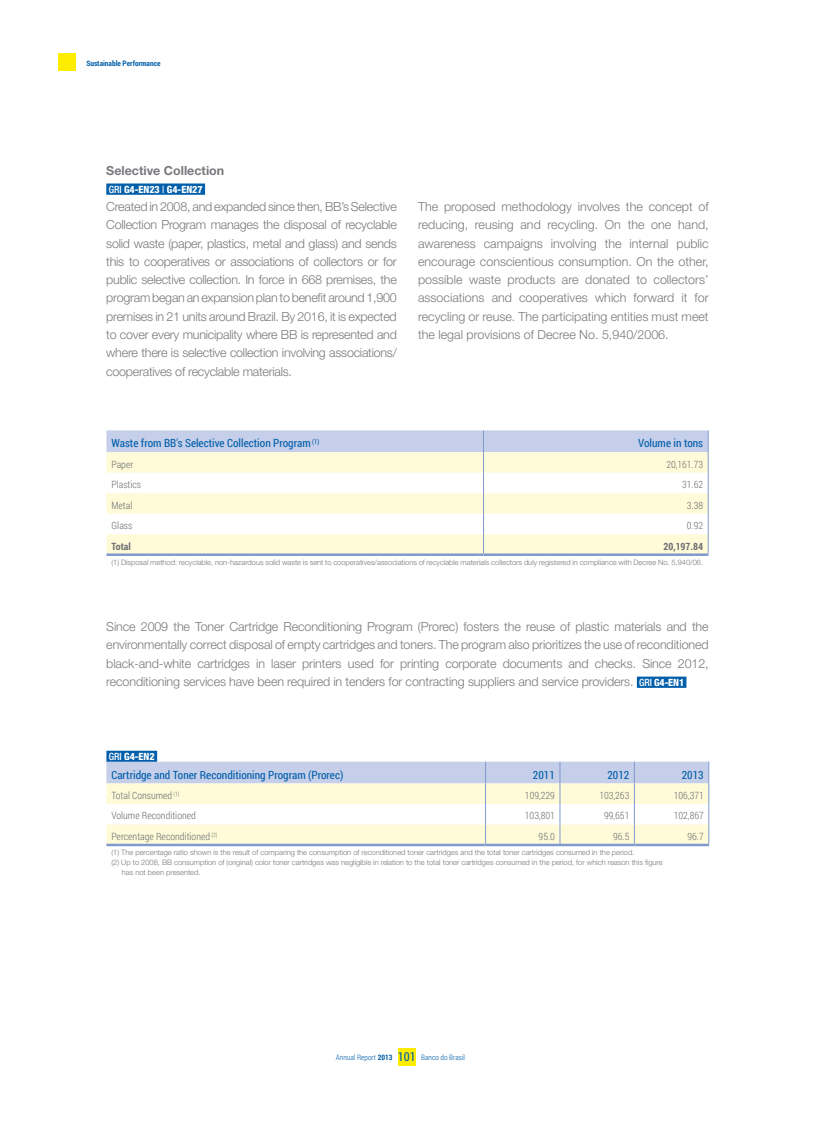
<style>
.page{position:relative;width:815px;height:1124px;background:#fff}
.page>*{position:absolute;margin:0;border:0;box-sizing:border-box;transform-origin:0 0}
.t1{font:300 12.5px/18.2px "Helvetica Neue LT Std";letter-spacing:-.01em;color:#77797c;text-align:justify}
.t2{font:700 12.5px "Helvetica Neue LT Std";color:#77797c}
.t3{font:11.25px "Roboto Condensed";color:#005eaa}
.t4{font:300 10px "Roboto Condensed";color:#6e7072}
.t5{font:800 condensed 10px "Helvetica Neue LT Std";color:#fff}
.t6{font:700 10px "Roboto Condensed";color:#6e7072}
.t7{font:300 7.5px "Helvetica Neue LT Std";color:#77797c}
.t8{font:300 7.5px "Roboto Condensed";color:#005eaa}
.t9{font:700 7.5px "Roboto Condensed";color:#005eaa}
.s1{font-weight:500}
.s2{font-weight:500;font-stretch:condensed;font-size:10px;color:#fff}
.s3{font-weight:800;font-stretch:condensed;font-size:10px;color:#fff}
.s4{font-weight:700}
.s5{font-weight:400;font-size:12.25px}
</style>
<div class="page">
<div style="left:58px;top:53px;width:17px;height:18px;background:#ffed00"></div>
<div style="left:398px;top:1048px;width:18px;height:17px;background:#ffed00"></div>
<div style="left:106px;top:183px;width:99px;height:12px;background:#005eaa"></div>
<svg style="left:106px;top:430px;width:603px;height:123px"></svg>
<hr style="left:106px;top:553px;width:377px;height:3px;background:#809ace">
<hr style="left:483px;top:553px;width:225px;height:3px;background:#809ace">
<div style="left:637px;top:676px;width:49px;height:11px;background:#005eaa"></div>
<div style="left:106px;top:750px;width:51px;height:11px;background:#005eaa"></div>
<svg style="left:106px;top:761px;width:603px;height:82px"></svg>
<hr style="left:106px;top:843px;width:380px;height:3px;background:#809ace">
<hr style="left:486px;top:843px;width:74px;height:3px;background:#809ace">
<hr style="left:560px;top:843px;width:74px;height:3px;background:#809ace">
<hr style="left:634px;top:843px;width:75px;height:3px;background:#809ace">
<p class="t9" style="left:86px;top:58px;width:76px">Sustainable Performance</p>
<p class="t2" style="left:106px;top:162px;width:120px">Selective Collection</p>
<p class="t5" style="left:109px;top:183px;width:95px"><span class="s1">GRI</span> G4-EN23 <span class="s1">|</span> G4-EN27</p>
<p class="t1" style="left:106px;top:197px;width:292px">Created in 2008, and expanded since then, BB’s Selective Collection Program manages the disposal of recyclable solid waste (paper, plastics, metal and glass) and sends this to cooperatives or associations of collectors or for public selective collection. In force in 668 premises, the program began an expansion plan to benefit around 1,900 premises in 21 units around Brazil. By 2016, it is expected to cover every municipality where BB is represented and where there is selective collection involving associations/ cooperatives of recyclable materials.</p>
<p class="t1" style="left:418px;top:197px;width:292px">The proposed methodology involves the concept of reducing, reusing and recycling. On the one hand, awareness campaigns involving the internal public encourage conscientious consumption. On the other, possible waste products are donated to collectors’ associations and cooperatives which forward it for recycling or reuse. The participating entities must meet the legal provisions of Decree No. 5,940/2006.</p>
<p class="t3" style="left:111px;top:435px;width:209px">Waste from BB's Selective Collection Program <sup>(1)</sup></p>
<p class="t3" style="left:638px;top:435px;width:66px">Volume in tons</p>
<p class="t4" style="left:111px;top:457px;width:23px">Paper</p>
<p class="t4" style="left:666px;top:457px;width:38px">20,161.73</p>
<p class="t4" style="left:111px;top:477px;width:31px">Plastics</p>
<p class="t4" style="left:682px;top:477px;width:22px">31.62</p>
<p class="t4" style="left:111px;top:498px;width:22px">Metal</p>
<p class="t4" style="left:687px;top:498px;width:18px">3.38</p>
<p class="t4" style="left:111px;top:518px;width:22px">Glass</p>
<p class="t4" style="left:687px;top:518px;width:18px">0.92</p>
<p class="t6" style="left:111px;top:539px;width:21px">Total</p>
<p class="t6" style="left:663px;top:539px;width:41px">20,197.84</p>
<p class="t7" style="left:111px;top:557px;width:593px">(1) Disposal method: recyclable, non-hazardous solid waste is sent to cooperatives/associations of recyclable materials collectors duly registered in compliance with Decree No. 5,940/06.</p>
<p class="t1" style="left:106px;top:617px;width:604px">Since 2009 the Toner Cartridge Reconditioning Program (Prorec) fosters the reuse of plastic materials and the environmentally correct disposal of empty cartridges and toners. The program also prioritizes the use of reconditioned black-and-white cartridges in laser printers used for printing corporate documents and checks. Since 2012, reconditioning services have been required in tenders for contracting suppliers and service providers. <span class="s2">GRI</span> <span class="s3">G4-EN1</span></p>
<p class="t5" style="left:109px;top:750px;width:47px"><span class="s1">GRI</span> G4-EN2</p>
<p class="t3" style="left:111px;top:766px;width:234px">Cartridge and Toner Reconditioning Program (Prorec)</p>
<p class="t3" style="left:533px;top:766px;width:23px">2011</p>
<p class="t3" style="left:607px;top:766px;width:23px">2012</p>
<p class="t3" style="left:682px;top:766px;width:23px">2013</p>
<p class="t4" style="left:111px;top:788px;width:70px">Total Consumed <sup>(1)</sup></p>
<p class="t4" style="left:525px;top:788px;width:32px">109,229</p>
<p class="t4" style="left:599px;top:788px;width:32px">103,263</p>
<p class="t4" style="left:674px;top:788px;width:32px">106,371</p>
<p class="t4" style="left:111px;top:808px;width:86px">Volume Reconditioned</p>
<p class="t4" style="left:525px;top:808px;width:32px">103,801</p>
<p class="t4" style="left:604px;top:808px;width:27px">99,651</p>
<p class="t4" style="left:674px;top:808px;width:32px">102,867</p>
<p class="t4" style="left:111px;top:829px;width:108px">Percentage Reconditioned <sup>(2)</sup></p>
<p class="t4" style="left:539px;top:829px;width:18px">95.0</p>
<p class="t4" style="left:613px;top:829px;width:18px">96.5</p>
<p class="t4" style="left:688px;top:829px;width:18px">96.7</p>
<p class="t7" style="left:111px;top:848px;width:525px">(1) The percentage ratio shown is the result of comparing the consumption of reconditioned toner cartridges and the total toner cartridges consumed in the period.</p>
<p class="t7" style="left:111px;top:858px;width:553px">(2) Up to 2008, BB consumption of (original) color toner cartridges was negligible in relation to the total toner cartridges consumed in the period, for which reason this figure</p>
<p class="t7" style="left:122px;top:868px;width:80px">has not been presented.</p>
<p class="t8" style="left:336px;top:1051px;width:131px">Annual Report <span class="s4">2013</span> <span class="s5">101</span> Banco do Brasil</p>
</div>
